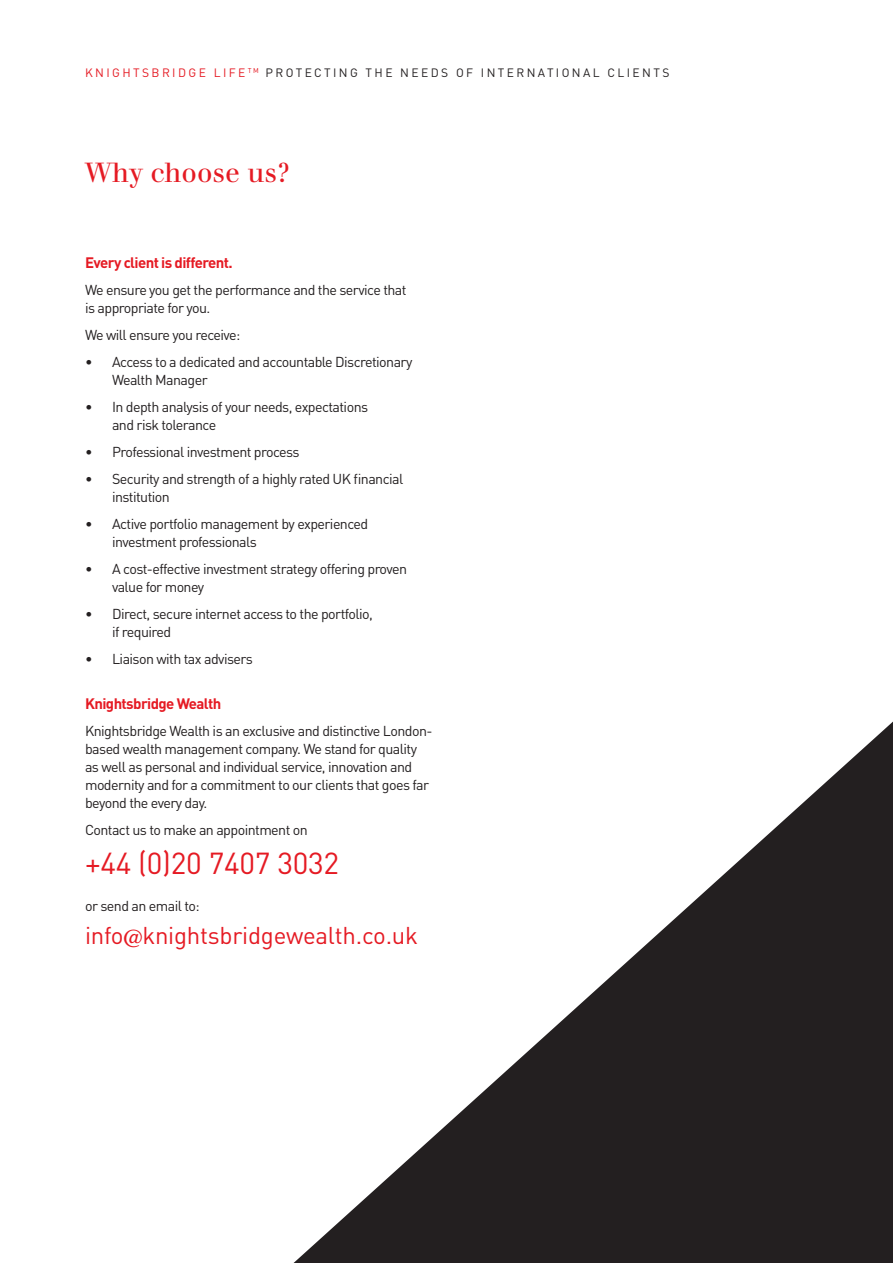
<style>
.page{position:relative;width:893px;height:1263px;background:#fff}
.page>*{position:absolute;margin:0;border:0;box-sizing:border-box;transform-origin:0 0}
.t1{font:30px "DIN";letter-spacing:-.01em;color:#e51a23}
.t2{font:27px "Walbaum Std";color:#e51a23}
.t3{font:24px "DIN";letter-spacing:-.01em;color:#e51a23}
.t4{font:700 15px "DIN";letter-spacing:-.04em;color:#e51a23}
.t5{font:14.25px/18px "DIN";letter-spacing:-.04em;color:#231f20}
.t6{font:12px "DIN";letter-spacing:.2em;color:#231f20}
.s1{color:#e51a23}
.s2{font-family:"Walbaum Std"}
</style>
<div class="page">
<svg style="left:293px;top:721px;width:600px;height:542px"></svg>
<p class="t6" style="left:85px;top:65px;width:586px"><span class="s1">KNIGHTSBRIDGE LIFE</span> <sup>TM</sup> PROTECTING THE NEEDS OF INTERNATIONAL CLIENTS</p>
<h2 class="t2" style="left:85px;top:156px;width:206px">Why choose us?</h2>
<p class="t4" style="left:85px;top:252px;width:149px">Every client is different.</p>
<p class="t5" style="left:85px;top:280px;width:323px">We ensure you get the performance and the service that is appropriate for you.</p>
<p class="t5" style="left:85px;top:325px;width:157px">We will ensure you receive:</p>
<p class="t5" style="left:112px;top:352px;width:302px;text-indent:-27px">• Access to a dedicated and accountable Discretionary<br>Wealth Manager</p>
<p class="t5" style="left:112px;top:397px;width:258px;text-indent:-27px">• In depth analysis of your needs, expectations and risk tolerance</p>
<p class="t5" style="left:85px;top:442px;width:216px">• Professional investment process</p>
<p class="t5" style="left:112px;top:469px;width:293px;text-indent:-27px">• Security and strength of a highly rated UK financial institution</p>
<p class="t5" style="left:112px;top:514px;width:258px;text-indent:-27px">• Active portfolio management by experienced investment professionals</p>
<p class="t5" style="left:112px;top:559px;width:297px;text-indent:-27px">• A cost-effective investment strategy offering proven value for money</p>
<p class="t5" style="left:112px;top:604px;width:262px;text-indent:-27px">• Direct, secure internet access to the portfolio, if required</p>
<p class="t5" style="left:85px;top:649px;width:169px">• Liaison with tax advisers</p>
<p class="t4" style="left:85px;top:694px;width:138px">Knightsbridge Wealth</p>
<p class="t5" style="left:85px;top:722px;width:349px">Knightsbridge Wealth is an exclusive and distinctive London&shy;based wealth management company. We stand for quality as well as personal and individual service, innovation and modernity and for a commitment to our clients that goes far beyond the every day.</p>
<p class="t5" style="left:85px;top:821px;width:224px">Contact us to make an appointment on</p>
<h1 class="t1" style="left:85px;top:845px;width:256px">+44 (0)20 7407 3032</h1>
<p class="t5" style="left:85px;top:897px;width:116px">or send an email to:</p>
<h3 class="t3" style="left:85px;top:920px;width:334px">info<span class="s2">@</span>knightsbridgewealth.co.uk</h3>
</div>
